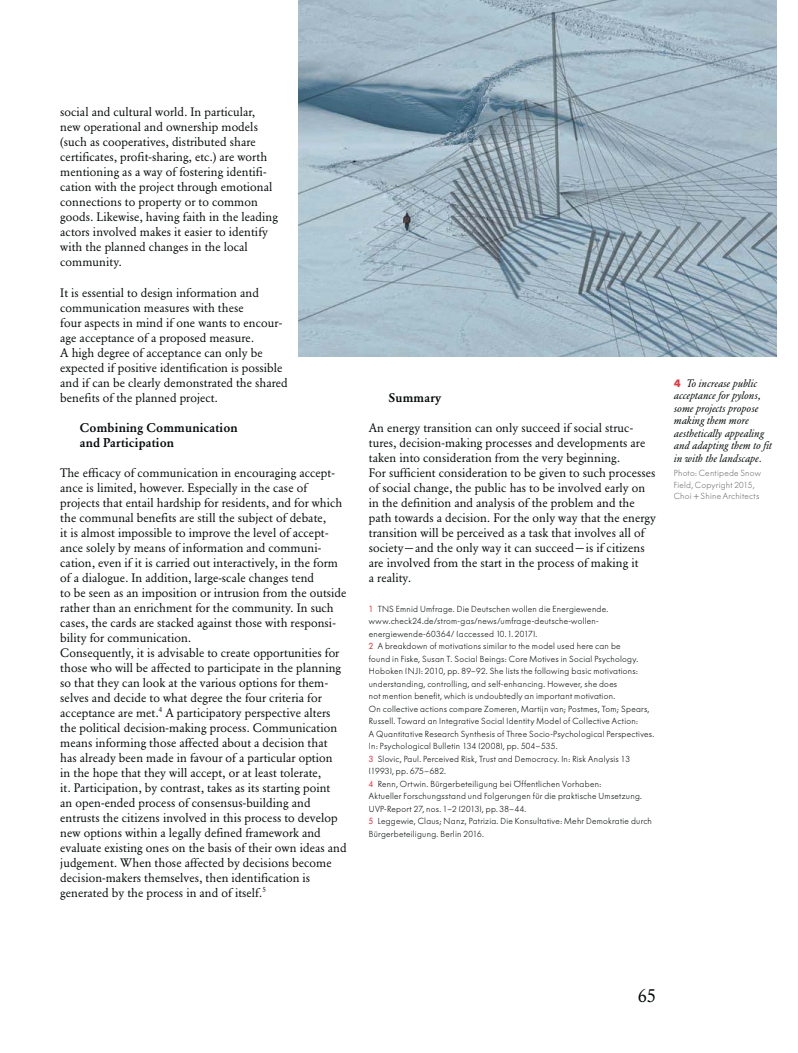
<style>
.page{position:relative;width:798px;height:1053px;background:#fff}
.page>*{position:absolute;margin:0;border:0;box-sizing:border-box;transform-origin:0 0}
.t1{font:18.75px "Garamond BQ";color:#040809}
.t2{font:500 12.5px/15px "Garamond BQ";letter-spacing:.015em;color:#040809}
.t3{font:12.12px/15px "Garamond BQ";letter-spacing:.005em;color:#040809}
.t4{font:italic 10.62px/12.5px "Garamond BQ";letter-spacing:.01em;color:#040809}
.t5{font:300 8.75px/12.5px "Futura BQ";letter-spacing:.03em;color:#040809}
.t6{font:300 8.75px/11.2px "Futura BQ";letter-spacing:.03em;color:#6d6f71}
.s1{font-weight:400;color:#e03a44}
.s2{font-family:"Futura BQ";font-weight:700;font-style:normal;color:#e03a44}
</style>
<div class="page">
<img style="left:298px;top:0;width:478px;height:356px">
<p class="t3" style="left:60px;top:106px;width:219px">social and cultural world. In particular, new operational and ownership models (such as cooperatives, distributed share certificates, profit-sharing, etc.) are worth mentioning as a way of fostering identifi&shy;cation with the project through emotional connections to property or to common goods. Likewise, having faith in the leading actors involved makes it easier to identify with the planned changes in the local community.</p>
<p class="t3" style="left:60px;top:285px;width:229px">It is essential to design information and communication measures with these<br>four aspects in mind if one wants to encour&shy;age acceptance of a proposed measure.<br>A high degree of acceptance can only be expected if positive identification is possible and if can be clearly demonstrated the shared benefits of the planned project.</p>
<p class="t2" style="left:80px;top:421px;width:159px">Combining Communication and Participation</p>
<p class="t3" style="left:60px;top:466px;width:288px">The efficacy of communication in encouraging accept&shy;ance is limited, however. Especially in the case of projects that entail hardship for residents, and for which the communal benefits are still the subject of debate,<br>it is almost impossible to improve the level of accept&shy;ance solely by means of information and communi&shy;cation, even if it is carried out interactively, in the form of a dialogue. In addition, large-scale changes tend<br>to be seen as an imposition or intrusion from the outside rather than an enrichment for the community. In such cases, the cards are stacked against those with responsi&shy;bility for communication.<br>Consequently, it is advisable to create opportunities for those who will be affected to participate in the planning so that they can look at the various options for them&shy;selves and decide to what degree the four criteria for acceptance are met.<sup>4</sup> A participatory perspective alters the political decision-making process. Communication means informing those affected about a decision that has already been made in favour of a particular option<br>in the hope that they will accept, or at least tolerate,<br>it. Participation, by contrast, takes as its starting point<br>an open-ended process of consensus-building and entrusts the citizens involved in this process to develop new options within a legally defined framework and evaluate existing ones on the basis of their own ideas and judgement. When those affected by decisions become decision-makers themselves, then identification is generated by the process in and of itself.<sup>5</sup></p>
<p class="t2" style="left:388px;top:391px;width:55px">Summary</p>
<p class="t3" style="left:369px;top:421px;width:288px">An energy transition can only succeed if social struc&shy;tures, decision-making processes and developments are taken into consideration from the very beginning.<br>For sufficient consideration to be given to such processes of social change, the public has to be involved early on in the definition and analysis of the problem and the path towards a decision. For the only way that the energy transition will be perceived as a task that involves all of society — and the only way it can succeed — is if citizens are involved from the start in the process of making it<br>a reality.</p>
<p class="t5" style="left:369px;top:603px;width:287px"><span class="s1">1</span> TNS Emnid Umfrage. Die Deutschen wollen die Energiewende. www.check24.de/strom-gas/news/umfrage-deutsche-wollen&shy;energiewende-60364/ (accessed 10. 1. 2017).<br><span class="s1">2</span> A breakdown of motivations similar to the model used here can be<br>found in Fiske, Susan T. Social Beings: Core Motives in Social Psychology.<br>Hoboken (NJ): 2010, pp. 89–92. She lists the following basic motivations: understanding, controlling, and self-enhancing. However, she does<br>not mention benefit, which is undoubtedly an important motivation.<br>On collective actions compare Zomeren, Martijn van; Postmes, Tom; Spears, Russell. Toward an Integrative Social Identity Model of Collective Action:<br>A Quantitative Research Synthesis of Three Socio-Psychological Perspectives.<br>In: Psychological Bulletin 134 (2008), pp. 504–535.<br><span class="s1">3</span> Slovic, Paul. Perceived Risk, Trust and Democracy. In: Risk Analysis 13 (1993), pp. 675–682.<br><span class="s1">4</span> Renn, Ortwin. Bürgerbeteiligung bei Öffentlichen Vorhaben:<br>Aktueller Forschungsstand und Folgerungen für die praktische Umsetzung.<br>UVP-Report 27, nos. 1–2 (2013), pp. 38–44.<br><span class="s1">5</span> Leggewie, Claus; Nanz, Patrizia. Die Konsultative: Mehr Demokratie durch Bürgerbeteiligung. Berlin 2016.</p>
<p class="t4" style="left:673px;top:377px;width:99px"><span class="s2">4</span> To increase public acceptance for pylons, some projects propose making them more aesthetically appealing and adapting them to fit in with the landscape.</p>
<p class="t6" style="left:673px;top:468px;width:89px">Photo: Centipede Snow<br>Field, Copyright 2015,<br>Choi + Shine Architects</p>
<h1 class="t1" style="left:637px;top:986px;width:20px">65</h1>
</div>
